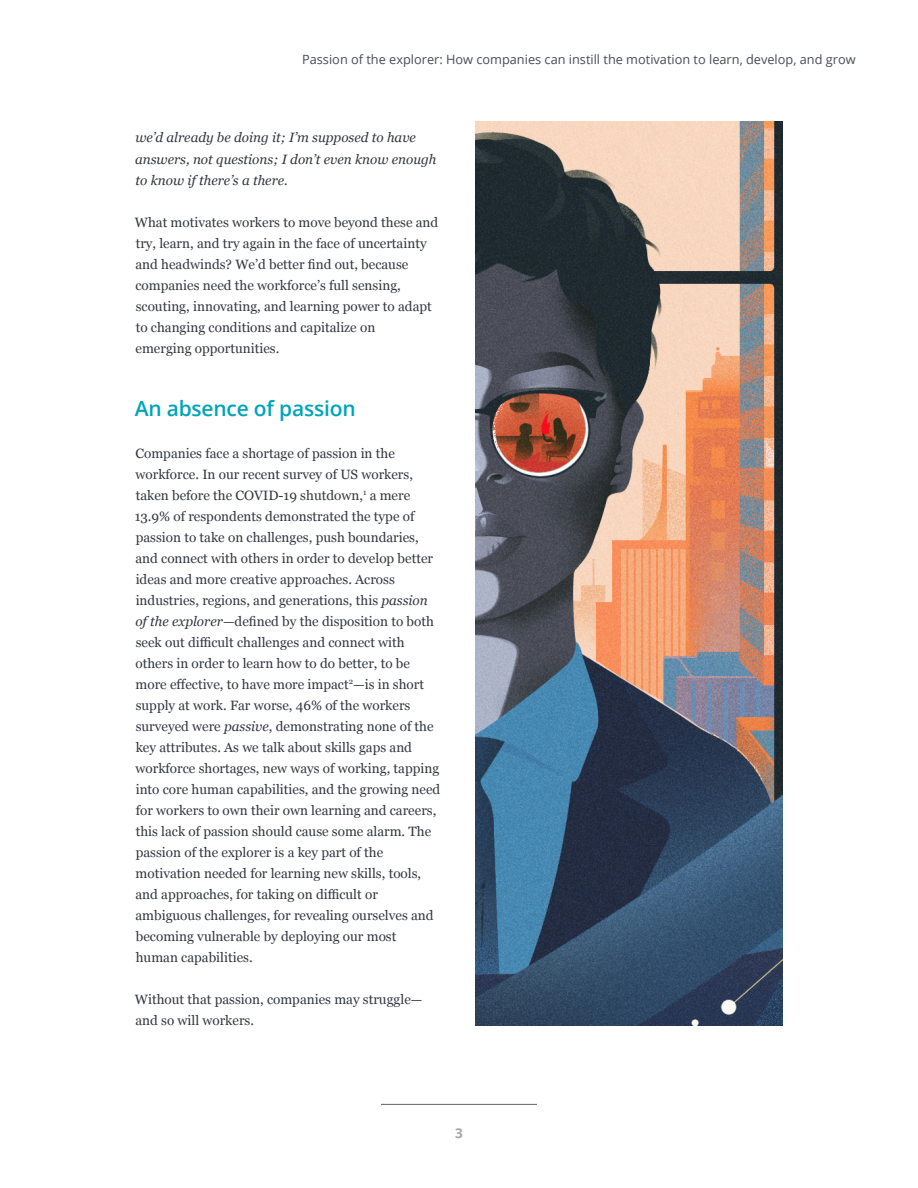
<style>
.page{position:relative;width:918px;height:1188px;background:#fff}
.page>*{position:absolute;margin:0;border:0;box-sizing:border-box;transform-origin:0 0}
.t1{font:600 21px "Open Sans";letter-spacing:-.01em;color:#00a5b8}
.t2{font:13.5px/21px "Georgia";color:#343741}
.t3{font:italic 13.5px/21px "Georgia";color:#343741}
.t4{font:700 13.5px "Open Sans";color:#a3a7a9}
.t5{font:12.75px "Open Sans";color:#474c55}
.s1{font-style:italic}
</style>
<div class="page">
<hr style="left:381px;top:1104px;width:156px;height:1px;background:#5f636a">
<img style="left:476px;top:122px;width:307px;height:904px">
<p class="t5" style="left:302px;top:50px;width:555px">Passion of the explorer: How companies can instill the motivation to learn, develop, and grow</p>
<p class="t3" style="left:135px;top:127px;width:303px">we’d already be doing it; I’m supposed to have answers, not questions; I don’t even know enough to know if there’s a there.</p>
<p class="t2" style="left:135px;top:211px;width:305px">What motivates workers to move beyond these and try, learn, and try again in the face of uncertainty and headwinds? We’d better find out, because companies need the workforce’s full sensing, scouting, innovating, and learning power to adapt to changing conditions and capitalize on<br>emerging opportunities.</p>
<h1 class="t1" style="left:135px;top:393px;width:223px">An absence of passion</h1>
<p class="t2" style="left:135px;top:442px;width:307px">Companies face a shortage of passion in the workforce. In our recent survey of US workers, taken before the COVID-19 shutdown,<sup>1</sup> a mere 13.9% of respondents demonstrated the type of passion to take on challenges, push boundaries, and connect with others in order to develop better ideas and more creative approaches. Across industries, regions, and generations, this <span class="s1">passion of the explorer</span>—defined by the disposition to both seek out difficult challenges and connect with others in order to learn how to do better, to be more effective, to have more impact<sup>2</sup>—is in short supply at work. Far worse, 46% of the workers surveyed were <span class="s1">passive</span>, demonstrating none of the key attributes. As we talk about skills gaps and workforce shortages, new ways of working, tapping into core human capabilities, and the growing need for workers to own their own learning and careers, this lack of passion should cause some alarm. The passion of the explorer is a key part of the motivation needed for learning new skills, tools, and approaches, for taking on difficult or ambiguous challenges, for revealing ourselves and becoming vulnerable by deploying our most human capabilities.</p>
<p class="t2" style="left:135px;top:988px;width:289px">Without that passion, companies may struggle— and so will workers.</p>
<p class="t4" style="left:455px;top:1123px;width:9px">3</p>
</div>
